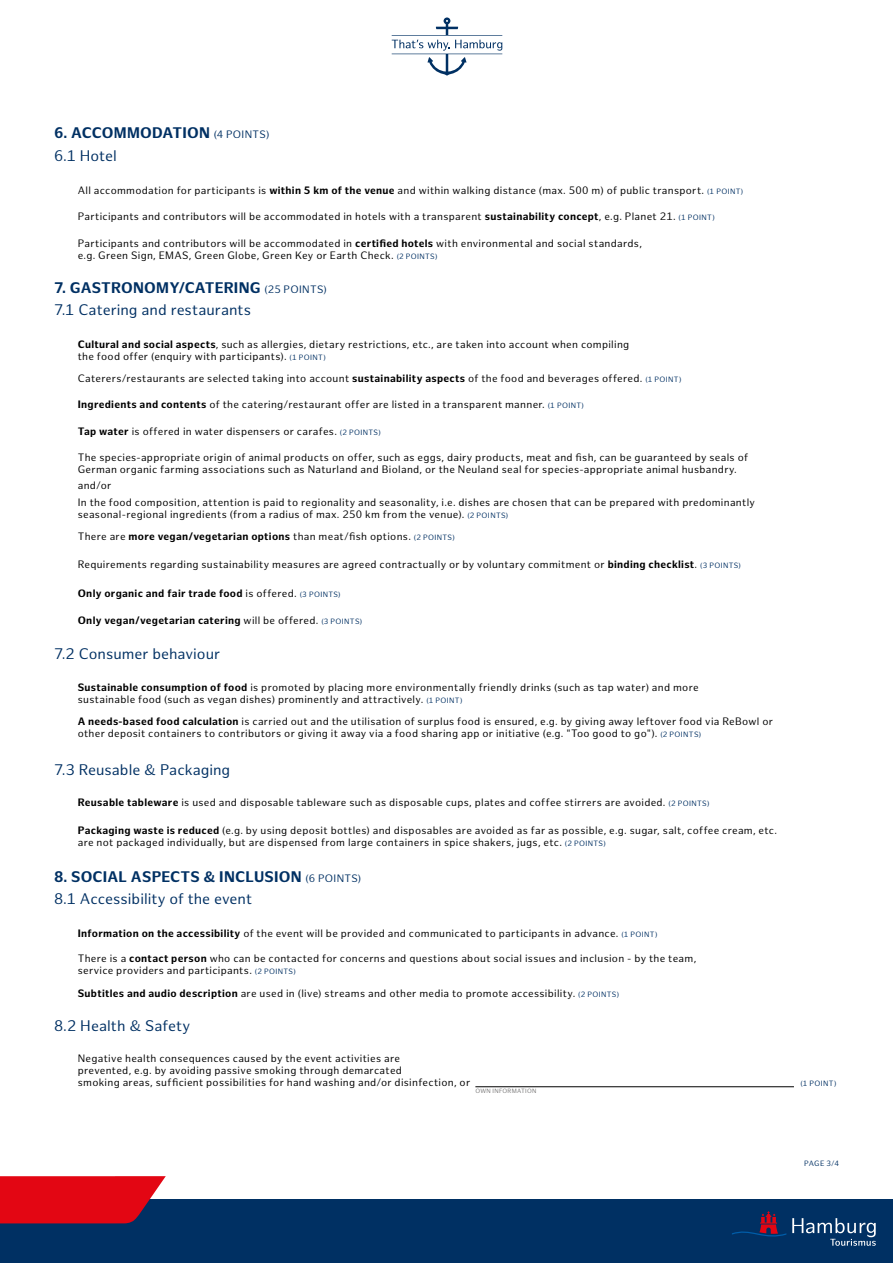
<style>
.page{position:relative;width:893px;height:1263px;background:#fff}
.page>*{position:absolute;margin:0;border:0;box-sizing:border-box;transform-origin:0 0}
.t1{font:15px/22.5px "Hamburg Sans";color:#003063}
.t2{font:700 15px/22.5px "Hamburg Sans";letter-spacing:.01em;color:#003063}
.t3{font:10.5px/12px "Hamburg Sans";letter-spacing:.025em;color:#000}
.t4{font:700 10.5px "Hamburg Sans";letter-spacing:.025em;color:#000}
.t5{font:7.5px "Hamburg Sans";letter-spacing:.04em;color:#003063}
.t6{font:6px "Hamburg Sans";letter-spacing:.045em;color:#706f6f}
.s1{font-weight:400;font-size:10.5px}
.s2{font-weight:400}
.s3{font-weight:700}
.s4{font-size:7.5px;color:#003063}
.s5{font-size:10.5px}
.s6{font-weight:400;font-size:7.5px;color:#003063}
</style>
<div class="page">
<div style="left:0;top:1200px;width:893px;height:63px;background:#003063"></div>
<svg style="left:0;top:1176px;width:166px;height:47px;background:#d2101f"></svg>
<svg style="left:732px;top:1211px;width:54px;height:26px"></svg>
<svg style="left:792px;top:1218px;width:84px;height:28px"></svg>
<svg style="left:392px;top:17px;width:110px;height:59px"></svg>
<hr style="left:475px;top:1086px;width:319px;height:1px;background:#000">
<h1 class="t2" style="left:54px;top:122px;width:217px">6. ACCOMMODATION <span class="s1">(4 POINTS)<br></span><span class="s2">6.1 Hotel</span></h1>
<p class="t3" style="left:78px;top:185px;width:667px">All accommodation for participants is <span class="s3">within 5 km of the venue</span> and within walking distance (max. 500 m) of public transport. <span class="s4">(1 POINT)</span></p>
<p class="t3" style="left:78px;top:211px;width:638px">Participants and contributors will be accommodated in hotels with a transparent <span class="s3">sustainability concept</span>, e.g. Planet 21. <span class="s4">(1 POINT)</span></p>
<p class="t3" style="left:78px;top:237px;width:566px">Participants and contributors will be accommodated in <span class="s3">certified hotels</span> with environmental and social standards, e.g. Green Sign, EMAS, Green Globe, Green Key or Earth Check. <span class="s4">(2 POINTS)</span></p>
<h1 class="t1" style="left:54px;top:277px;width:274px"><span class="s3">7. GASTRONOMY/CATERING</span> <span class="s5">(25 POINTS)<br></span>7.1 Catering and restaurants</h1>
<p class="t3" style="left:78px;top:339px;width:553px"><span class="s3">Cultural and social aspects</span>, such as allergies, dietary restrictions, etc., are taken into account when compiling the food offer (enquiry with participants). <span class="s4">(1 POINT)</span></p>
<p class="t3" style="left:78px;top:373px;width:605px">Caterers/restaurants are selected taking into account <span class="s3">sustainability aspects</span> of the food and beverages offered. <span class="s4">(1 POINT)</span></p>
<p class="t3" style="left:78px;top:399px;width:508px"><span class="s3">Ingredients and contents</span> of the catering/restaurant offer are listed in a transparent manner. <span class="s4">(1 POINT)</span></p>
<p class="t3" style="left:78px;top:425px;width:305px"><span class="s3">Tap water</span> is offered in water dispensers or carafes. <span class="s4">(2 POINTS)</span></p>
<p class="t3" style="left:78px;top:452px;width:672px">The species-appropriate origin of animal products on offer, such as eggs, dairy products, meat and fish, can be guaranteed by seals of<br>German organic farming associations such as Naturland and Bioland, or the Neuland seal for species-appropriate animal husbandry.</p>
<p class="t3" style="left:78px;top:478px;width:679px;line-height:16.2px">and/or<br>In the food composition, attention is paid to regionality and seasonality, i.e. dishes are chosen that can be prepared with predominantly</p>
<p class="t3" style="left:78px;top:508px;width:432px">seasonal-regional ingredients (from a radius of max. 250 km from the venue). <span class="s4">(2 POINTS)</span></p>
<p class="t3" style="left:78px;top:531px;width:378px">There are <span class="s3">more vegan/vegetarian options</span> than meat/fish options. <span class="s4">(2 POINTS)</span></p>
<p class="t3" style="left:78px;top:559px;width:665px">Requirements regarding sustainability measures are agreed contractually or by voluntary commitment or <span class="s3">binding checklist</span>. <span class="s4">(3 POINTS)</span></p>
<p class="t4" style="left:78px;top:587px;width:264px">Only organic and fair trade food <span class="s2">is offered.</span> <span class="s6">(3 POINTS)</span></p>
<p class="t4" style="left:78px;top:615px;width:286px">Only vegan/vegetarian catering <span class="s2">will be offered.</span> <span class="s6">(3 POINTS)</span></p>
<h1 class="t1" style="left:54px;top:643px;width:168px">7.2 Consumer behaviour</h1>
<p class="t3" style="left:78px;top:681px;width:622px"><span class="s3">Sustainable consumption of food</span> is promoted by placing more environmentally friendly drinks (such as tap water) and more sustainable food (such as vegan dishes) prominently and attractively. <span class="s4">(1 POINT)</span></p>
<p class="t3" style="left:78px;top:716px;width:697px"><span class="s3">A needs-based food calculation</span> is carried out and the utilisation of surplus food is ensured, e.g. by giving away leftover food via ReBowl or other deposit containers to contributors or giving it away via a food sharing app or initiative (e.g. "Too good to go"). <span class="s4">(2 POINTS)</span></p>
<h1 class="t1" style="left:54px;top:759px;width:178px">7.3 Reusable &amp; Packaging</h1>
<p class="t3" style="left:78px;top:797px;width:633px"><span class="s3">Reusable tableware</span> is used and disposable tableware such as disposable cups, plates and coffee stirrers are avoided. <span class="s4">(2 POINTS)</span></p>
<p class="t3" style="left:78px;top:824px;width:701px"><span class="s3">Packaging waste is reduced</span> (e.g. by using deposit bottles) and disposables are avoided as far as possible, e.g. sugar, salt, coffee cream, etc. are not packaged individually, but are dispensed from large containers in spice shakers, jugs, etc. <span class="s4">(2 POINTS)</span></p>
<h1 class="t1" style="left:54px;top:866px;width:309px"><span class="s3">8. SOCIAL ASPECTS &amp; INCLUSION</span> <span class="s5">(6 POINTS)<br></span>8.1 Accessibility of the event</h1>
<p class="t3" style="left:78px;top:928px;width:581px"><span class="s3">Information on the accessibility</span> of the event will be provided and communicated to participants in advance. <span class="s4">(1 POINT)</span></p>
<p class="t3" style="left:78px;top:953px;width:620px">There is a <span class="s3">contact person</span> who can be contacted for concerns and questions about social issues and inclusion - by the team, service providers and participants. <span class="s4">(2 POINTS)</span></p>
<p class="t3" style="left:78px;top:988px;width:543px"><span class="s3">Subtitles and audio description</span> are used in (live) streams and other media to promote accessibility. <span class="s4">(2 POINTS)</span></p>
<h1 class="t1" style="left:54px;top:1015px;width:138px">8.2 Health &amp; Safety</h1>
<p class="t3" style="left:78px;top:1053px;width:394px">Negative health consequences caused by the event activities are<br>prevented, e.g. by avoiding passive smoking through demarcated<br>smoking areas, sufficient possibilities for hand washing and/or disinfection, or</p>
<p class="t6" style="left:475px;top:1088px;width:62px">OWN INFORMATION</p>
<p class="t5" style="left:800px;top:1079px;width:38px">(1 POINT)</p>
<p class="t5" style="left:804px;top:1159px;width:36px">PAGE 3/4</p>
</div>
